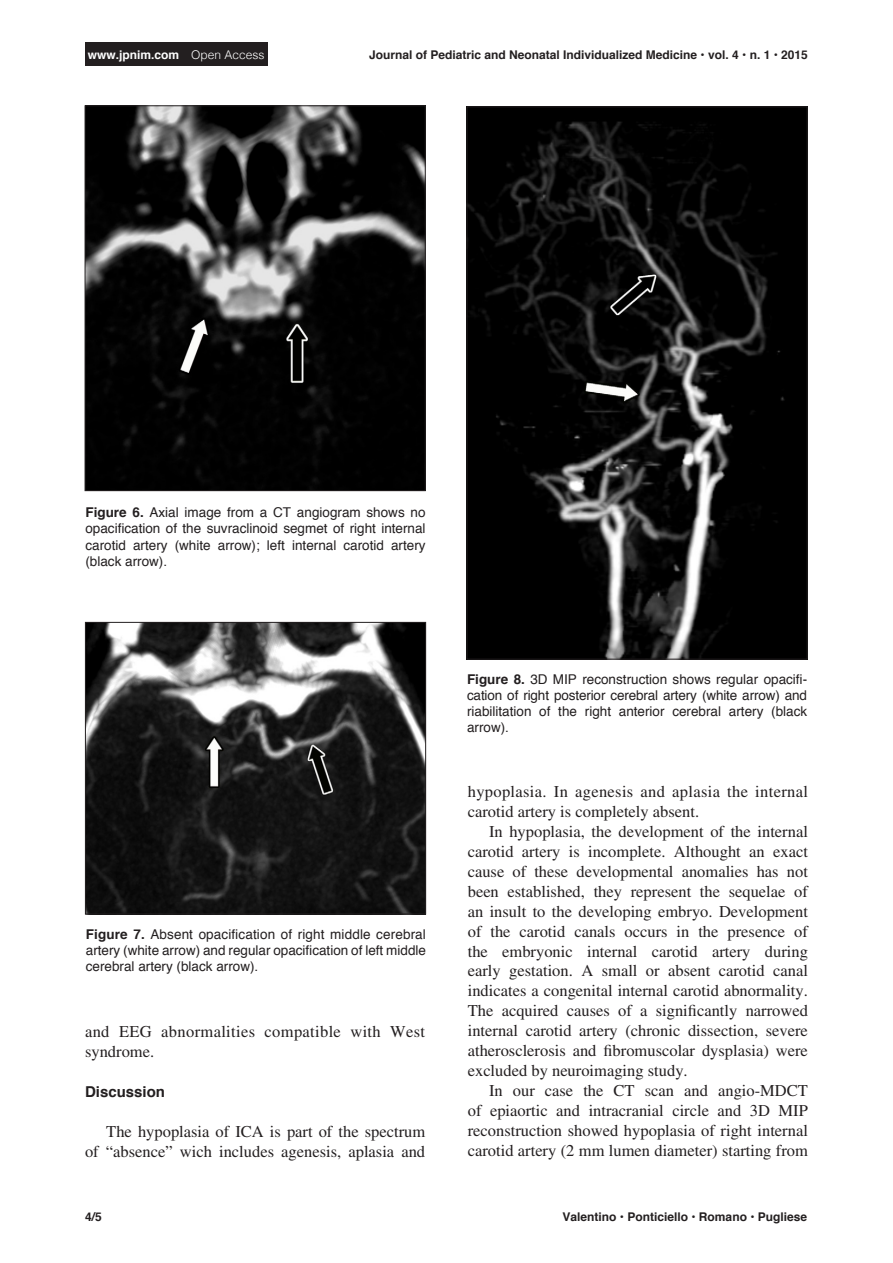
<style>
.page{position:relative;width:893px;height:1263px;background:#fff}
.page>*{position:absolute;margin:0;border:0;box-sizing:border-box;transform-origin:0 0}
.Body1{font:16.5px/20px "Times LT Std";color:#231f20;text-align:justify}
.Body1-2{font:16.5px/20px "Times LT Std";letter-spacing:.02em;color:#231f20}
.Heading2{font:700 15px "Helvetica";color:#231f20}
.t1{font:13.5px/16.2px "Helvetica";color:#231f20;text-align:justify}
.Footer_Left{font:700 12px "Helvetica";color:#231f20}
.t2{font:700 12px "Helvetica";color:#fff}
.s1{font-weight:300}
.s2{font-weight:700}
</style>
<div class="page">
<div style="left:85px;top:43px;width:182px;height:23px;background:#231f20"></div>
<img style="left:87px;top:107px;width:337px;height:382px">
<div style="left:85px;top:105px;width:341px;height:386px;border:1px solid #231f20"></div>
<img style="left:469px;top:108px;width:337px;height:549px">
<img style="left:87px;top:624px;width:337px;height:288px">
<div style="left:85px;top:622px;width:341px;height:292px;border:1px solid #231f20"></div>
<p class="t2" style="left:88px;top:45px;width:178px">www.jpnim.com <span class="s1">Open Access</span></p>
<p class="Footer_Left" style="left:369px;top:45px;width:440px">Journal of Pediatric and Neonatal Individualized Medicine • vol. 4 • n. 1 • 2015</p>
<p class="t1" style="left:85px;top:505px;width:342px"><span class="s2">Figure 6.</span> Axial image from a CT angiogram shows no opacification of the suvraclinoid segmet of right internal carotid artery (white arrow); left internal carotid artery (black arrow).</p>
<p class="t1" style="left:86px;top:926px;width:342px"><span class="s2">Figure 7.</span> Absent opacification of right middle cerebral artery (white arrow) and regular opacification of left middle cerebral artery (black arrow).</p>
<p class="Body1-2" style="left:85px;top:1021px;width:342px">and EEG abnormalities compatible with West syndrome.</p>
<p class="Heading2" style="left:85px;top:1079px;width:82px">Discussion</p>
<p class="Body1" style="left:85px;top:1121px;width:342px;text-align:right">The hypoplasia of ICA is part of the spectrum<br>of “absence” wich includes agenesis, aplasia and</p>
<p class="Footer_Left" style="left:85px;top:1207px;width:18px">4/5</p>
<p class="t1" style="left:467px;top:671px;width:342px"><span class="s2">Figure 8.</span> 3D MIP reconstruction shows regular opacifi&shy;cation of right posterior cerebral artery (white arrow) and riabilitation of the right anterior cerebral artery (black arrow).</p>
<p class="Body1-2" style="left:468px;top:781px;width:342px">hypoplasia. In agenesis and aplasia the internal carotid artery is completely absent.</p>
<p class="Body1" style="left:468px;top:821px;width:342px;text-indent:21px">In hypoplasia, the development of the internal carotid artery is incomplete. Althought an exact cause of these developmental anomalies has not been established, they represent the sequelae of an insult to the developing embryo. Development of the carotid canals occurs in the presence of the embryonic internal carotid artery during early gestation. A small or absent carotid canal indicates a congenital internal carotid abnormality.<br>The acquired causes of a significantly narrowed internal carotid artery (chronic dissection, severe atherosclerosis and fibromuscolar dysplasia) were excluded by neuroimaging study.</p>
<p class="Body1" style="left:468px;top:1080px;width:342px;text-indent:21px">In our case the CT scan and angio-MDCT of epiaortic and intracranial circle and 3D MIP reconstruction showed hypoplasia of right internal carotid artery (2 mm lumen diameter) starting from</p>
<p class="Footer_Left" style="left:562px;top:1207px;width:246px">Valentino • Ponticiello • Romano • Pugliese</p>
</div>
